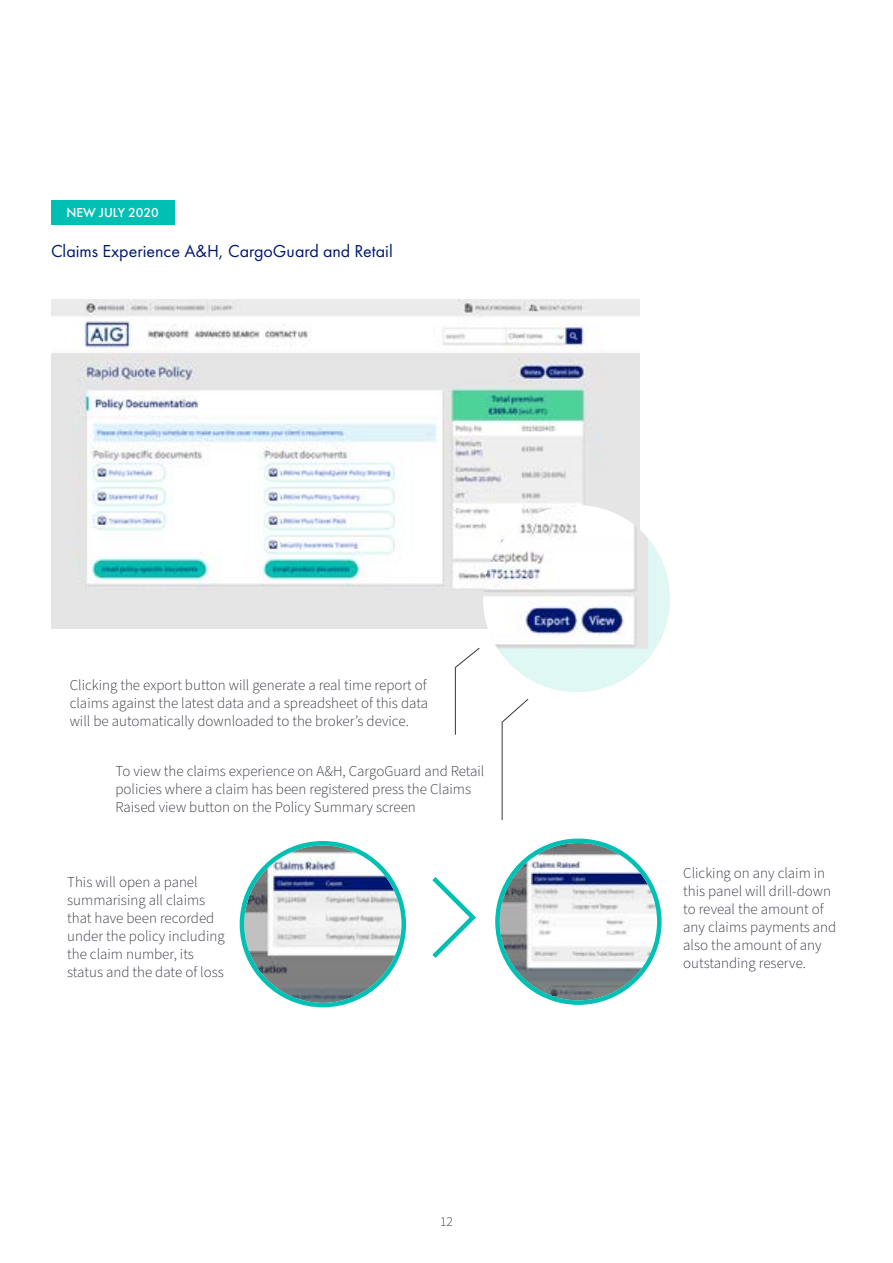
<style>
.page{position:relative;width:893px;height:1263px;background:#fff}
.page>*{position:absolute;margin:0;border:0;box-sizing:border-box;transform-origin:0 0}
.t1{font:18px "Futura PT";color:#001871}
.t2{font:300 15px/18px "Source Sans Pro";color:#343741}
.t3{font:500 13.5px "Futura PT";color:#fff}
.t4{font:300 13.5px "Source Sans Pro";color:#343741}
</style>
<div class="page">
<img style="left:244px;top:845px;width:157px;height:158px;border-radius:79px">
<div style="left:240px;top:841px;width:166px;height:166px;border:4px solid #00bfb3;border-radius:50%"></div>
<svg style="left:497px;top:841px;width:162px;height:161px"></svg>
<img style="left:500px;top:843px;width:157px;height:157px;border-radius:79px">
<div style="left:495px;top:838px;width:167px;height:167px;border:4px solid #00bfb3;border-radius:50%"></div>
<div style="left:51px;top:379px;width:589px;height:249px;background:#e5e5e5"></div>
<img style="left:51px;top:300px;width:589px;height:79px">
<img style="left:78px;top:361px;width:511px;height:228px">
<div style="left:51px;top:200px;width:123px;height:24px;background:#00bfb3"></div>
<div style="left:483px;top:505px;width:187px;height:187px;background:#e0f8f3;border-radius:50%"></div>
<img style="left:483px;top:505px;width:165px;height:144px">
<svg style="left:455px;top:648px;width:25px;height:87px"></svg>
<svg style="left:501px;top:698px;width:28px;height:122px"></svg>
<svg style="left:432px;top:877px;width:44px;height:81px"></svg>
<p class="t3" style="left:66px;top:205px;width:94px">NEW JULY 2020</p>
<p class="t1" style="left:51px;top:240px;width:343px">Claims Experience A&amp;H, CargoGuard and Retail</p>
<p class="t2" style="left:70px;top:676px;width:360px;text-align:justify">Clicking the export button will generate a real time report of claims against the latest data and a spreadsheet of this data will be automatically downloaded to the broker’s device.</p>
<p class="t2" style="left:115px;top:763px;width:371px">To view the claims experience on A&amp;H, CargoGuard and Retail policies where a claim has been registered press the Claims<br>Raised view button on the Policy Summary screen</p>
<p class="t2" style="left:67px;top:874px;width:159px">This will open a panel summarising all claims that have been recorded under the policy including the claim number, its status and the date of loss</p>
<p class="t4" style="left:440px;top:1212px;width:14px">12</p>
<p class="t2" style="left:683px;top:864px;width:155px">Clicking on any claim in this panel will drill-down to reveal the amount of any claims payments and also the amount of any outstanding reserve.</p>
</div>
